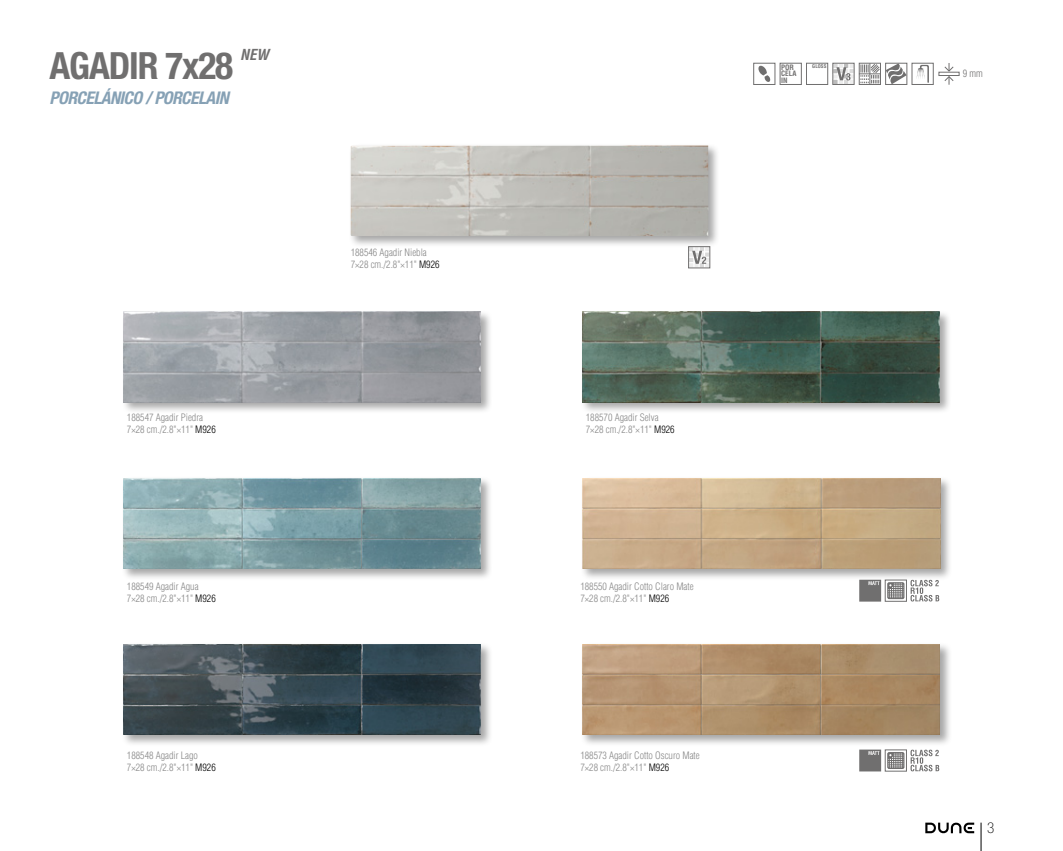
<style>
.page{position:relative;width:1063px;height:851px;background:#fff}
.page>*{position:absolute;margin:0;border:0;box-sizing:border-box;transform-origin:0 0}
.t1{font:700 condensed 37.5px "Helvetica Neue LT Std";letter-spacing:-.03em;color:#706f6f}
.t2{font:italic 700 condensed 17.5px "Helvetica Neue LT Std";letter-spacing:-.03em;color:#86a1b5}
.t3{font:100 condensed 15px "Helvetica Neue LT Std";color:#000}
.t4{font:italic 700 condensed 14.88px "Helvetica LT Std";color:#706f6f}
.t5{font:300 condensed 10px/12px "Helvetica LT Std";color:#878787}
.t6{font:300 condensed 10px "Helvetica LT Std";color:#706f6f}
.t7{font:700 condensed 7.25px/6.5px "Helvetica LT Std";color:#706f6f}
.t8{font:700 condensed 5px "Helvetica LT Std";color:#706f6f}
.s1{color:#000}
</style>
<div class="page">
<svg style="left:925px;top:822px;width:49px;height:12px"></svg>
<svg style="left:981px;top:822px;width:1px;height:28px"></svg>
<div style="left:753px;top:63px;width:22px;height:22px;border:1px solid #706f6f"></div>
<svg style="left:758px;top:65px;width:13px;height:17px"></svg>
<div style="left:780px;top:63px;width:22px;height:22px;border:1px solid #706f6f"></div>
<div style="left:806px;top:63px;width:22px;height:22px;border:1px solid #706f6f"></div>
<svg style="left:833px;top:63px;width:74px;height:22px"></svg>
<div style="left:912px;top:63px;width:22px;height:22px;border:1px solid #706f6f"></div>
<svg style="left:916px;top:65px;width:13px;height:18px"></svg>
<div style="left:938px;top:72px;width:22px;height:4px;border:1px solid #706f6f"></div>
<svg style="left:944px;top:63px;width:11px;height:22px"></svg>
<svg style="left:690px;top:248px;width:18px;height:18px"></svg>
<div style="left:688px;top:246px;width:22px;height:22px;border:1px solid #706f6f"></div>
<div style="left:885px;top:749px;width:22px;height:22px;border:1px solid #706f6f"></div>
<div style="left:887px;top:752px;width:17px;height:16px;background:#8e8d8d;border-radius:2px"></div>
<svg style="left:888px;top:752px;width:16px;height:16px"></svg>
<svg style="left:911px;top:749px;width:28px;height:22px"></svg>
<div style="left:885px;top:579px;width:22px;height:22px;border:1px solid #706f6f"></div>
<svg style="left:887px;top:582px;width:17px;height:17px"></svg>
<svg style="left:888px;top:582px;width:16px;height:16px"></svg>
<svg style="left:911px;top:580px;width:28px;height:21px"></svg>
<svg style="left:859px;top:580px;width:22px;height:21px"></svg>
<svg style="left:859px;top:749px;width:22px;height:22px"></svg>
<div style="left:349px;top:143px;width:371px;height:104px;background:#000;opacity:.35"></div>
<img style="left:351px;top:146px;width:357px;height:90px">
<div style="left:121px;top:309px;width:371px;height:105px;background:#000;opacity:.35"></div>
<img style="left:123px;top:312px;width:357px;height:90px">
<div style="left:580px;top:309px;width:372px;height:105px;background:#000;opacity:.35"></div>
<img style="left:583px;top:312px;width:357px;height:90px">
<div style="left:121px;top:476px;width:371px;height:104px;background:#000;opacity:.35"></div>
<img style="left:123px;top:478px;width:357px;height:90px">
<div style="left:580px;top:476px;width:372px;height:104px;background:#000;opacity:.35"></div>
<img style="left:582px;top:478px;width:358px;height:90px">
<div style="left:121px;top:642px;width:371px;height:104px;background:#000;opacity:.35"></div>
<img style="left:123px;top:644px;width:358px;height:90px">
<div style="left:580px;top:642px;width:372px;height:104px;background:#000;opacity:.35"></div>
<img style="left:582px;top:644px;width:358px;height:90px">
<h1 class="t1" style="left:50px;top:43px;width:185px">AGADIR 7x28</h1>
<h2 class="t2" style="left:50px;top:87px;width:181px">PORCELÁNICO / PORCELAIN</h2>
<h3 class="t4" style="left:240px;top:45px;width:30px">NEW</h3>
<p class="t5" style="left:351px;top:246px;width:90px">188546 Agadir Niebla<br>7×28 cm./2.8"×11" <span class="s1">M926</span></p>
<p class="t5" style="left:127px;top:411px;width:90px">188547 Agadir Piedra<br>7×28 cm./2.8"×11" <span class="s1">M926</span></p>
<p class="t5" style="left:586px;top:411px;width:90px">188570 Agadir Selva<br>7×28 cm./2.8"×11" <span class="s1">M926</span></p>
<p class="t5" style="left:127px;top:580px;width:90px">188549 Agadir Agua<br>7×28 cm./2.8"×11" <span class="s1">M926</span></p>
<p class="t5" style="left:580px;top:580px;width:115px">188550 Agadir Cotto Claro Mate<br>7×28 cm./2.8"×11" <span class="s1">M926</span></p>
<p class="t5" style="left:127px;top:749px;width:90px">188548 Agadir Lago<br>7×28 cm./2.8"×11" <span class="s1">M926</span></p>
<p class="t5" style="left:580px;top:749px;width:121px">188573 Agadir Cotto Oscuro Mate<br>7×28 cm./2.8"×11" <span class="s1">M926</span></p>
<p class="t7" style="left:781px;top:64px;width:17px">POR<br>CELA<br>IN</p>
<p class="t8" style="left:812px;top:63px;width:16px">GLOSS</p>
<p class="t6" style="left:963px;top:68px;width:21px">9 mm</p>
<h3 class="t3" style="left:987px;top:819px;width:9px">3</h3>
</div>
